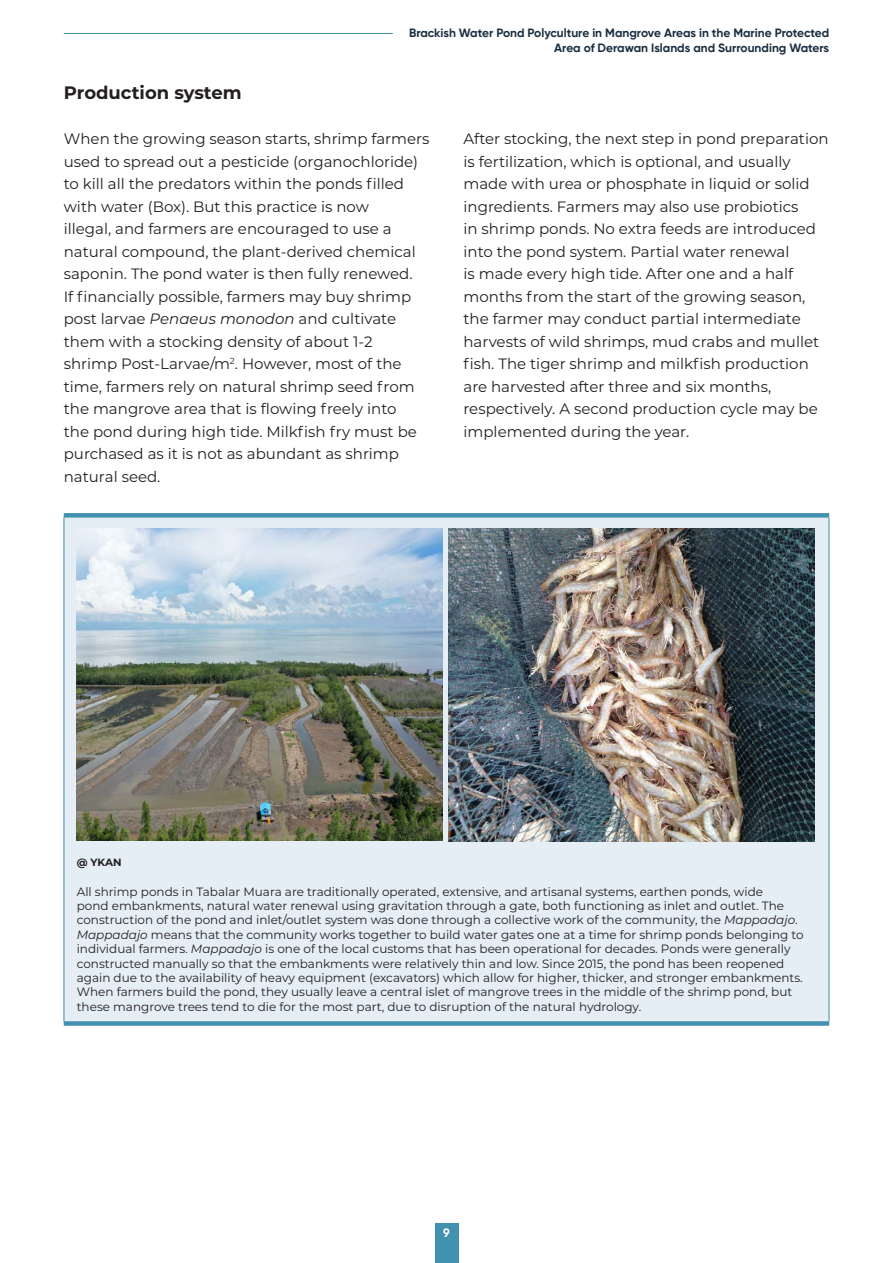
<style>
.page{position:relative;width:893px;height:1263px;background:#fff}
.page>*{position:absolute;margin:0;border:0;box-sizing:border-box;transform-origin:0 0}
.Heading_2{font:700 18px "Montserrat";color:#231f20}
.RAW{font:15px/22.5px "Montserrat";color:#231f20}
.BOX_TXT{font:12px/14.4px "Montserrat";color:#231f20}
.t1{font:700 12px/14.4px "Gilroy";color:#1a2f42;text-align:right}
.t2{font:700 12px "Gilroy";color:#fff}
.t3{font:700 10.5px "Montserrat";color:#231f20}
.s1{font-style:italic}
</style>
<div class="page">
<div style="left:435px;top:1224px;width:23px;height:39px;background:#4291ae"></div>
<hr style="left:64px;top:33px;width:329px;height:1px;background:#4291ae">
<div style="left:64px;top:515px;width:765px;height:508px;background:#e4eef4"></div>
<div style="left:64px;top:513px;width:765px;height:5px;background:#4291ae"></div>
<div style="left:64px;top:1021px;width:765px;height:5px;background:#4291ae"></div>
<hr style="left:64px;top:518px;width:1px;height:503px;background:#4291ae">
<hr style="left:829px;top:518px;width:1px;height:503px;background:#4291ae">
<img style="left:77px;top:529px;width:365px;height:311px">
<img style="left:449px;top:528px;width:365px;height:314px">
<p class="t1" style="left:409px;top:26px;width:422px">Brackish Water Pond Polyculture in Mangrove Areas in the Marine Protected<br>Area of Derawan Islands and Surrounding Waters</p>
<p class="Heading_2" style="left:64px;top:80px;width:179px">Production system</p>
<p class="RAW" style="left:64px;top:127px;width:367px">When the growing season starts, shrimp farmers used to spread out a pesticide (organochloride) to kill all the predators within the ponds filled with water (Box). But this practice is now<br>illegal, and farmers are encouraged to use a natural compound, the plant-derived chemical saponin. The pond water is then fully renewed.<br>If financially possible, farmers may buy shrimp post larvae <span class="s1">Penaeus monodon</span> and cultivate them with a stocking density of about 1-2 shrimp Post-Larvae/m<sup>2</sup>. However, most of the time, farmers rely on natural shrimp seed from the mangrove area that is flowing freely into<br>the pond during high tide. Milkfish fry must be purchased as it is not as abundant as shrimp natural seed.</p>
<p class="RAW" style="left:463px;top:127px;width:367px">After stocking, the next step in pond preparation is fertilization, which is optional, and usually made with urea or phosphate in liquid or solid ingredients. Farmers may also use probiotics<br>in shrimp ponds. No extra feeds are introduced into the pond system. Partial water renewal<br>is made every high tide. After one and a half months from the start of the growing season, the farmer may conduct partial intermediate harvests of wild shrimps, mud crabs and mullet fish. The tiger shrimp and milkfish production are harvested after three and six months, respectively. A second production cycle may be implemented during the year.</p>
<p class="t3" style="left:77px;top:855px;width:46px">@ YKAN</p>
<p class="BOX_TXT" style="left:77px;top:884px;width:728px">All shrimp ponds in Tabalar Muara are traditionally operated, extensive, and artisanal systems, earthen ponds, wide<br>pond embankments, natural water renewal using gravitation through a gate, both functioning as inlet and outlet. The construction of the pond and inlet/outlet system was done through a collective work of the community, the <span class="s1">Mappadajo</span>.<br><span class="s1">Mappadajo</span> means that the community works together to build water gates one at a time for shrimp ponds belonging to individual farmers. <span class="s1">Mappadajo</span> is one of the local customs that has been operational for decades. Ponds were generally constructed manually so that the embankments were relatively thin and low. Since 2015, the pond has been reopened again due to the availability of heavy equipment (excavators) which allow for higher, thicker, and stronger embankments.<br>When farmers build the pond, they usually leave a central islet of mangrove trees in the middle of the shrimp pond, but these mangrove trees tend to die for the most part, due to disruption of the natural hydrology.</p>
<p class="t2" style="left:443px;top:1226px;width:8px">9</p>
</div>
